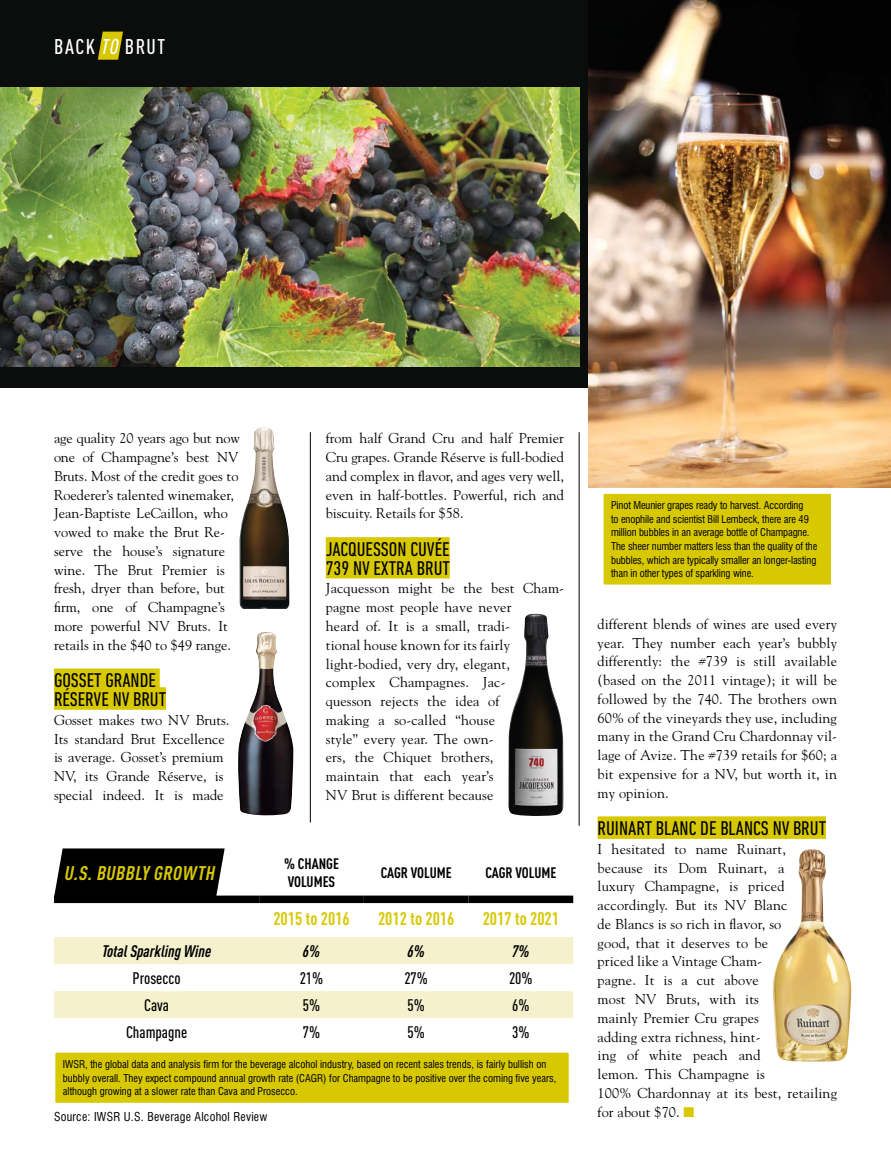
<style>
.page{position:relative;width:891px;height:1175px;background:#fff}
.page>*{position:absolute;margin:0;border:0;box-sizing:border-box;transform-origin:0 0}
.t1{font:500 condensed 21px "DIN Pro";letter-spacing:.07em;color:#fff}
.t2{font:condensed 20.25px/18.8px "DIN Next LT Pro";color:#000}
.t3{font:italic 700 condensed 19.5px "DIN Pro";color:#d7c800}
.t4{font:700 condensed 18px "DIN Pro";color:#d7c800}
.t5{font:500 condensed 16.5px "DIN Pro";color:#000}
.t6{font:italic 700 condensed 16.5px "DIN Pro";color:#000}
.t7{font:700 condensed 15px/18px "DIN Pro";color:#000}
.t8{font:14.25px/18.8px "Goudy";letter-spacing:.01em;color:#000}
.t9{font:condensed 12px "Swiss 721 BT";letter-spacing:.02em;color:#000}
.t10{font:condensed 10.5px/13.5px "Swiss 721 BT";letter-spacing:-.01em;color:#000}
.s1{font-style:italic}
.s2{color:#d7c800}
</style>
<div class="page">
<div style="left:0;top:0;width:891px;height:387px;background:#0b0c0c"></div>
<svg style="left:98px;top:32px;width:25px;height:28px"></svg>
<div style="left:54px;top:668px;width:106px;height:23px;background:#d7c800"></div>
<div style="left:54px;top:687px;width:112px;height:22px;background:#d7c800"></div>
<div style="left:326px;top:537px;width:124px;height:22px;background:#d7c800"></div>
<div style="left:326px;top:556px;width:124px;height:22px;background:#d7c800"></div>
<div style="left:598px;top:816px;width:228px;height:23px;background:#d7c800"></div>
<hr style="left:579px;top:432px;width:1px;height:393px;background:#000">
<hr style="left:310px;top:432px;width:1px;height:390px;background:#000">
<img style="left:588px;top:0;width:303px;height:488px">
<img style="left:0;top:87px;width:579px;height:280px">
<img style="left:240px;top:427px;width:49px;height:182px">
<img style="left:238px;top:632px;width:55px;height:183px">
<img style="left:508px;top:614px;width:56px;height:202px">
<img style="left:773px;top:849px;width:78px;height:213px">
<div style="left:601px;top:491px;width:233px;height:96px;background:#d7c800"></div>
<div style="left:598px;top:488px;width:239px;height:102px;border:6px solid #fff"></div>
<div style="left:52px;top:1049px;width:520px;height:56px;background:#d7c800"></div>
<div style="left:49px;top:1046px;width:526px;height:62px;border:6px solid #fff"></div>
<svg style="left:54px;top:937px;width:519px;height:81px;fill:#f6f1cd"></svg>
<div style="left:54px;top:895px;width:205px;height:8px;background:#000"></div>
<div style="left:259px;top:895px;width:105px;height:8px;background:#000"></div>
<div style="left:364px;top:895px;width:105px;height:8px;background:#000"></div>
<div style="left:469px;top:895px;width:104px;height:8px;background:#000"></div>
<svg style="left:54px;top:848px;width:171px;height:48px;background:#0f0f0f"></svg>
<h1 class="t1" style="left:54px;top:31px;width:112px">back <span class="s1">to</span> brut</h1>
<p class="t8" style="left:54px;top:428px;width:188px">age quality 20 years ago but now one of Champagne’s best NV<br>Bruts. Most of the credit goes to<br>Roederer’s talented winemaker,<br>Jean-Baptiste LeCaillon, who vowed to make the Brut Re&shy;serve the house’s signature wine. The Brut Premier is fresh, dryer than before, but firm, one of Champagne’s more powerful NV Bruts. It retails in the $40 to $49 range.</p>
<h2 class="t2" style="left:54px;top:671px;width:114px">GOSSET GRANDE<br>RÉSERVE NV BRUT</h2>
<p class="t8" style="left:54px;top:710px;width:177px">Gosset makes two NV Bruts.<br>Its standard Brut Excellence is average. Gosset’s premium<br>NV, its Grande Réserve, is special indeed. It is made</p>
<h3 class="t3" style="left:64px;top:858px;width:157px">U.S.BUBBLY GROWTH</h3>
<p class="t8" style="left:326px;top:428px;width:240px;text-align:justify">from half Grand Cru and half Premier Cru grapes. Grande Réserve is full-bodied and complex in flavor, and ages very well, even in half-bottles. Powerful, rich and biscuity. Retails for $58.</p>
<h2 class="t2" style="left:326px;top:539px;width:126px">JACQUESSON CUVÉE<br>739 NV EXTRA BRUT</h2>
<p class="t8" style="left:326px;top:578px;width:240px">Jacquesson might be the best Cham&shy;pagne most people have never<br>heard of. It is a small, tradi-<br>tional house known for its fairly light-bodied, very dry, elegant,<br>complex Champagnes. Jac-<br>quesson rejects the idea of<br>making a so-called “house<br>style” every year. The own-<br>ers, the Chiquet brothers,<br>maintain that each year’s<br>NV Brut is different because</p>
<p class="t7" style="left:284px;top:853px;width:56px">% CHANGE<br>VOLUMES</p>
<p class="t7" style="left:381px;top:862px;width:72px">CAGR VOLUME</p>
<p class="t7" style="left:485px;top:862px;width:72px">CAGR VOLUME</p>
<p class="t4" style="left:273px;top:904px;width:78px">2015 to 2016</p>
<p class="t4" style="left:378px;top:904px;width:78px">2012 to 2016</p>
<p class="t4" style="left:483px;top:904px;width:78px">2017 to 2021</p>
<p class="t6" style="left:102px;top:938px;width:111px">Total Sparkling Wine</p>
<p class="t6" style="left:303px;top:938px;width:19px">6%</p>
<p class="t6" style="left:407px;top:938px;width:19px">6%</p>
<p class="t6" style="left:512px;top:938px;width:19px">7%</p>
<p class="t5" style="left:133px;top:965px;width:49px">Prosecco</p>
<p class="t5" style="left:300px;top:965px;width:25px">21%</p>
<p class="t5" style="left:404px;top:965px;width:25px">27%</p>
<p class="t5" style="left:509px;top:965px;width:25px">20%</p>
<p class="t5" style="left:144px;top:992px;width:26px">Cava</p>
<p class="t5" style="left:303px;top:992px;width:19px">5%</p>
<p class="t5" style="left:408px;top:992px;width:19px">5%</p>
<p class="t5" style="left:512px;top:992px;width:19px">6%</p>
<p class="t5" style="left:126px;top:1019px;width:63px">Champagne</p>
<p class="t5" style="left:303px;top:1019px;width:19px">7%</p>
<p class="t5" style="left:408px;top:1019px;width:19px">5%</p>
<p class="t5" style="left:512px;top:1019px;width:19px">3%</p>
<p class="t10" style="left:63px;top:1057px;width:495px">IWSR, the global data and analysis firm for the beverage alcohol industry, based on recent sales trends, is fairly bullish on bubbly overall. They expect compound annual growth rate (CAGR) for Champagne to be positive over the coming five years, although growing at a slower rate than Cava and Prosecco.</p>
<p class="t9" style="left:54px;top:1109px;width:215px">Source: IWSR U.S. Beverage Alcohol Review</p>
<p class="t10" style="left:611px;top:499px;width:208px">Pinot Meunier grapes ready to harvest. According<br>to enophile and scientist Bill Lembeck, there are 49 million bubbles in an average bottle of Champagne.<br>The sheer number matters less than the quality of the bubbles, which are typically smaller an longer-lasting than in other types of sparkling wine.</p>
<p class="t8" style="left:598px;top:614px;width:241px;text-align:justify">different blends of wines are used every year. They number each year’s bubbly differently: the #739 is still available (based on the 2011 vintage); it will be followed by the 740. The brothers own 60% of the vineyards they use, including many in the Grand Cru Chardonnay vil&shy;lage of Avize. The #739 retails for $60; a bit expensive for a NV, but worth it, in my opinion.</p>
<h2 class="t2" style="left:598px;top:818px;width:230px">RUINART BLANC DE BLANCS NV BRUT</h2>
<p class="t8" style="left:598px;top:839px;width:241px">I hesitated to name Ruinart,<br>because its Dom Ruinart, a<br>luxury Champagne, is priced accordingly. But its NV Blanc<br>de Blancs is so rich in flavor, so<br>good, that it deserves to be<br>priced like a Vintage Cham-<br>pagne. It is a cut above<br>most NV Bruts, with its<br>mainly Premier Cru grapes<br>adding extra richness, hint-<br>ing of white peach and<br>lemon. This Champagne is<br>100% Chardonnay at its best, retailing for about $70. <span class="s2">■</span></p>
</div>
